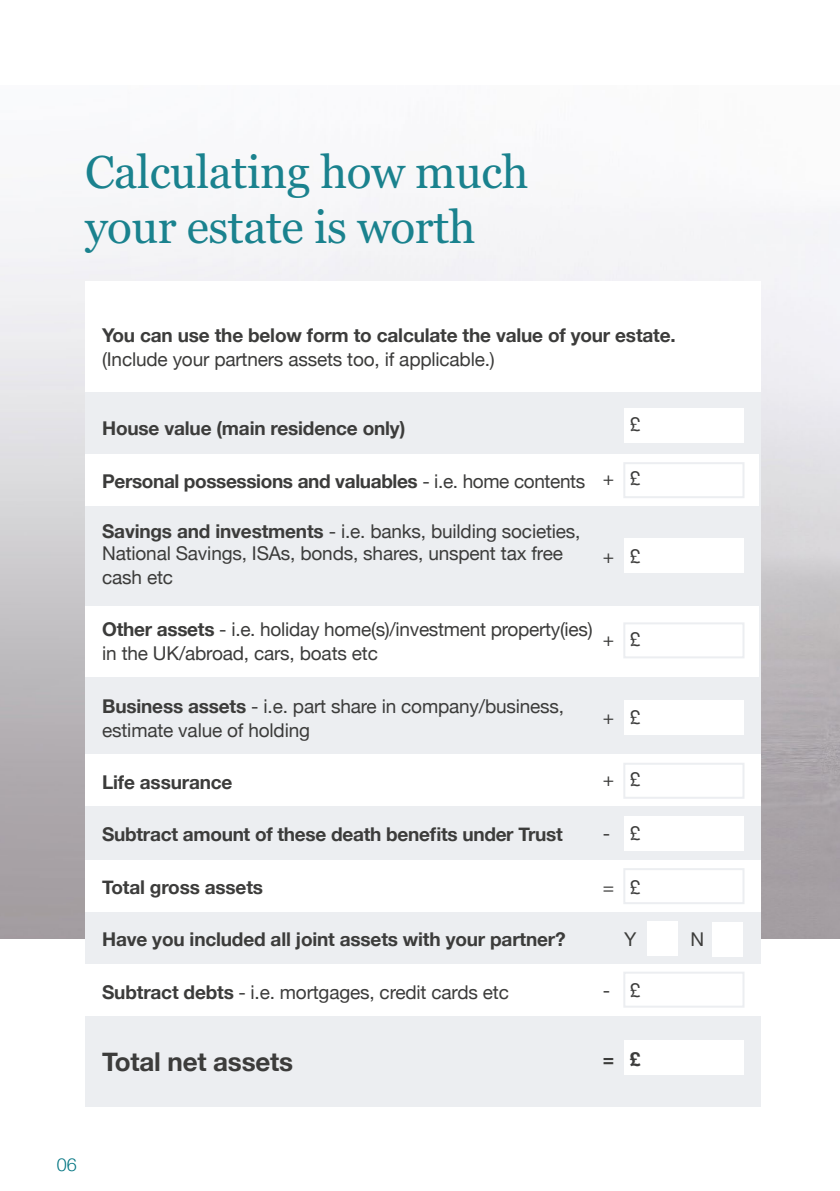
<style>
.page{position:relative;width:840px;height:1191px;background:#fff}
.page>*{position:absolute;margin:0;border:0;box-sizing:border-box;transform-origin:0 0}
.t1{font:46px/54px "Georgia Pro";letter-spacing:-.01em;color:#1a828e}
.t2{font:700 26px "Helvetica Neue";letter-spacing:-.01em;color:#3c3c3b}
.t3{font:19px/24px "Helvetica Neue";letter-spacing:-.01em;color:#3c3c3b}
.t4{font:700 19px "Helvetica Neue";letter-spacing:-.01em;color:#3c3c3b}
.t5{font:300 18px "Helvetica Neue";color:#007481}
.s1{font-weight:400}
.s2{font-weight:700}
</style>
<div class="page">
<div style="left:85px;top:282px;width:675px;height:824px;background:#eceef1"></div>
<div style="left:85px;top:454px;width:673px;height:51px;background:#fff"></div>
<div style="left:85px;top:281px;width:675px;height:110px;background:#fff"></div>
<div style="left:85px;top:606px;width:673px;height:71px;background:#fff"></div>
<div style="left:85px;top:754px;width:675px;height:52px;background:#fff"></div>
<div style="left:85px;top:860px;width:675px;height:52px;background:#fff"></div>
<div style="left:85px;top:964px;width:675px;height:52px;background:#fff"></div>
<div style="left:624px;top:408px;width:119px;height:34px;background:#fff"></div>
<div style="left:623px;top:622px;width:121px;height:36px;background:#fff;border:2px solid #eceef1"></div>
<div style="left:623px;top:762px;width:121px;height:36px;background:#fff;border:2px solid #eceef1"></div>
<div style="left:623px;top:868px;width:121px;height:36px;background:#fff;border:2px solid #eceef1"></div>
<div style="left:623px;top:971px;width:121px;height:36px;background:#fff;border:2px solid #eceef1"></div>
<div style="left:624px;top:1040px;width:119px;height:34px;background:#fff"></div>
<div style="left:624px;top:700px;width:119px;height:34px;background:#fff"></div>
<div style="left:624px;top:816px;width:119px;height:34px;background:#fff"></div>
<div style="left:646px;top:921px;width:31px;height:34px;background:#fff"></div>
<div style="left:711px;top:922px;width:31px;height:34px;background:#fff"></div>
<div style="left:623px;top:462px;width:121px;height:36px;background:#fff;border:2px solid #eceef1"></div>
<div style="left:624px;top:539px;width:119px;height:34px;background:#fff"></div>
<h1 class="t1" style="left:85px;top:147px;width:445px">Calculating how much your estate is worth</h1>
<p class="t4" style="left:102px;top:320px;width:574px">You can use the below form to calculate the value of your estate.</p>
<p class="t3" style="left:102px;top:348px;width:394px">(Include your partners assets too, if applicable.)</p>
<p class="t4" style="left:102px;top:413px;width:304px">House value (main residence only)</p>
<p class="t4" style="left:102px;top:466px;width:484px">Personal possessions and valuables <span class="s1">- i.e. home contents</span></p>
<p class="t3" style="left:102px;top:521px;width:479px;line-height:22px"><span class="s2">Savings and investments</span> - i.e. banks, building societies,<br>National Savings, ISAs, bonds, shares, unspent tax free</p>
<p class="t3" style="left:102px;top:566px;width:72px">cash etc</p>
<p class="t3" style="left:102px;top:618px;width:491px"><span class="s2">Other assets</span> - i.e. holiday home(s)/investment property(ies) in the UK/abroad, cars, boats etc</p>
<p class="t3" style="left:102px;top:695px;width:463px"><span class="s2">Business assets</span> - i.e. part share in company/business, estimate value of holding</p>
<p class="t4" style="left:102px;top:767px;width:132px">Life assurance</p>
<p class="t4" style="left:102px;top:819px;width:462px">Subtract amount of these death benefits under Trust</p>
<p class="t4" style="left:102px;top:872px;width:162px">Total gross assets</p>
<p class="t4" style="left:102px;top:924px;width:464px">Have you included all joint assets with your partner?</p>
<p class="t3" style="left:102px;top:980px;width:408px"><span class="s2">Subtract debts</span> - i.e. mortgages, credit cards etc</p>
<p class="t3" style="left:629px;top:414px;width:12px">£</p>
<p class="t3" style="left:602px;top:467px;width:39px">+ £</p>
<p class="t3" style="left:602px;top:545px;width:39px">+ £</p>
<p class="t3" style="left:602px;top:628px;width:39px">+ £</p>
<p class="t3" style="left:602px;top:706px;width:39px">+ £</p>
<p class="t3" style="left:602px;top:769px;width:39px">+ £</p>
<p class="t3" style="left:602px;top:822px;width:39px">- £</p>
<p class="t3" style="left:602px;top:876px;width:39px">= £</p>
<p class="t3" style="left:624px;top:928px;width:14px">Y</p>
<p class="t3" style="left:690px;top:928px;width:15px">N</p>
<p class="t3" style="left:602px;top:979px;width:39px">- £</p>
<h2 class="t2" style="left:102px;top:1041px;width:192px">Total net assets</h2>
<p class="t4" style="left:602px;top:1044px;width:39px">= £</p>
<p class="t5" style="left:57px;top:1150px;width:22px">06</p>
</div>
